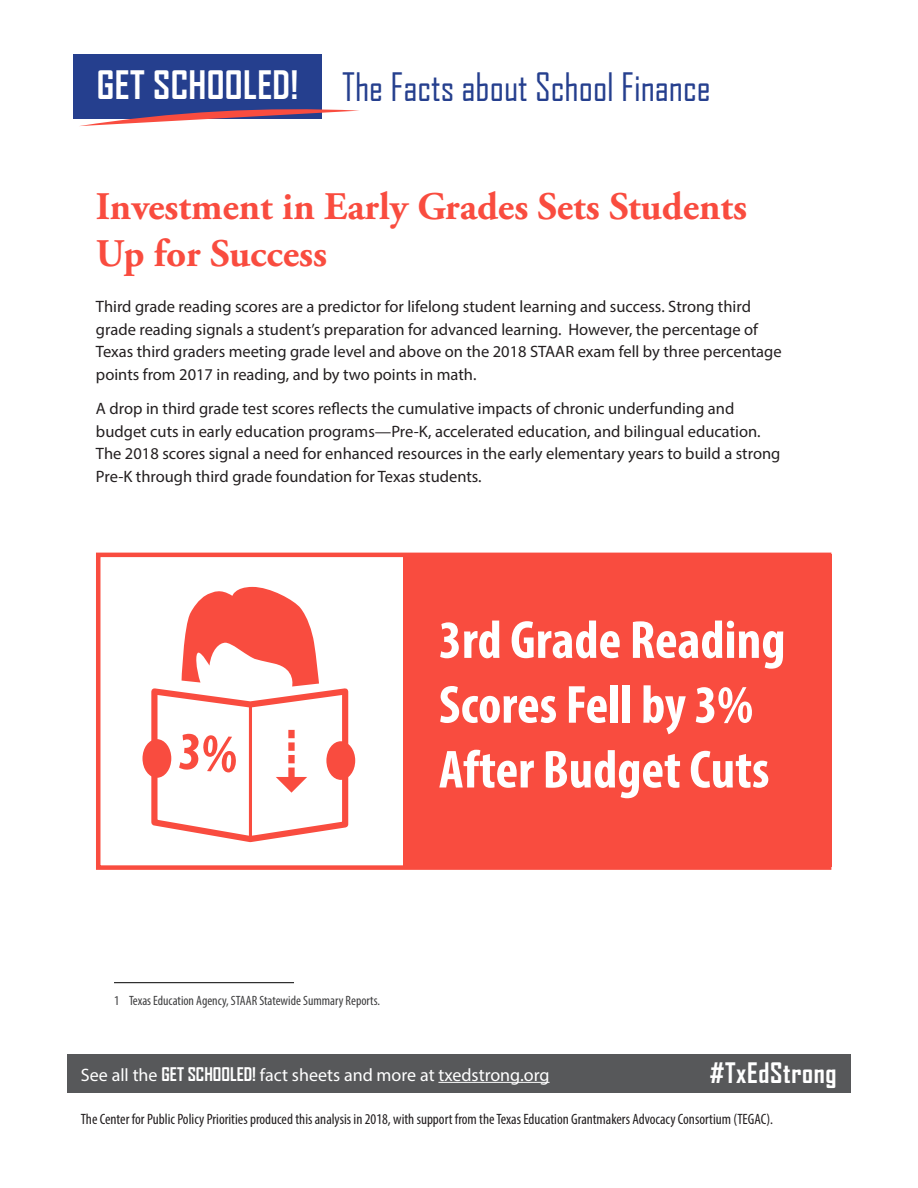
<style>
.page{position:relative;width:918px;height:1188px;background:#fff}
.page>*{position:absolute;margin:0;border:0;box-sizing:border-box;transform-origin:0 0}
.t1{font:700 condensed 54px/64.8px "Myriad Pro";color:#fff}
.t2{font:700 39px/46.8px "Adobe Garamond Pro";color:#f94c3f}
.t3{font:37.5px "Agency FB";color:#253f8e}
.t4{font:700 37.5px "Agency FB";letter-spacing:.01em;color:#fff}
.t5{font:700 27px "Agency FB";letter-spacing:.025em;color:#fff}
.t6{font:18px "Myriad Pro";color:#fff}
.t7{font:16.5px/22.5px "Myriad Pro";color:#231f20}
.t8{font:condensed 15px "Myriad Pro";color:#231f20}
.t9{font:condensed 13.5px "Myriad Pro";color:#3e3e3f}
.s1{font-family:"Agency FB";font-weight:700}
</style>
<div class="page">
<div style="left:96px;top:553px;width:735px;height:317px;border:4px solid #f94c3f"></div>
<div style="left:403px;top:554px;width:428px;height:313px;background:#f94c3f"></div>
<div style="left:74px;top:54px;width:248px;height:65px;background:#253f8e"></div>
<svg style="left:80px;top:109px;width:279px;height:17px"></svg>
<hr style="left:114px;top:982px;width:180px;height:1px;background:#000">
<svg style="left:142px;top:739px;width:29px;height:39px"></svg>
<div style="left:326px;top:741px;width:29px;height:39px;background:#f94c3f;border-radius:50%"></div>
<div style="left:67px;top:1054px;width:784px;height:40px;background:#57585a"></div>
<hr style="left:438px;top:1082px;width:112px;height:1px;background:#fff">
<svg style="left:147px;top:587px;width:204px;height:256px"></svg>
<p class="t4" style="left:97px;top:62px;width:203px">GET SCHOOLED!</p>
<p class="t3" style="left:342px;top:64px;width:370px">The Facts about School Finance</p>
<p class="t2" style="left:96px;top:184px;width:653px">Investment in Early Grades Sets Students<br>Up for Success</p>
<p class="t7" style="left:96px;top:295px;width:687px">Third grade reading scores are a predictor for lifelong student learning and success. Strong third grade reading signals a student’s preparation for advanced learning. However, the percentage of Texas third graders meeting grade level and above on the 2018 STAAR exam fell by three percentage points from 2017 in reading, and by two points in math.</p>
<p class="t7" style="left:96px;top:397px;width:686px">A drop in third grade test scores reflects the cumulative impacts of chronic underfunding and budget cuts in early education programs—Pre-K, accelerated education, and bilingual education.<br>The 2018 scores signal a need for enhanced resources in the early elementary years to build a strong Pre-K through third grade foundation for Texas students.</p>
<p class="t1" style="left:439px;top:606px;width:348px">3rd Grade Reading<br>Scores Fell by 3%<br>After Budget Cuts</p>
<p class="t9" style="left:114px;top:993px;width:268px">1 Texas Education Agency, STAAR Statewide Summary Reports.</p>
<p class="t6" style="left:81px;top:1063px;width:470px">See all the <span class="s1">GET SCHOOLED!</span> fact sheets and more at txedstrong.org</p>
<p class="t5" style="left:710px;top:1056px;width:128px">#TxEdStrong</p>
<p class="t8" style="left:81px;top:1110px;width:694px">The Center for Public Policy Priorities produced this analysis in 2018, with support from the Texas Education Grantmakers Advocacy Consortium (TEGAC).</p>
</div>
